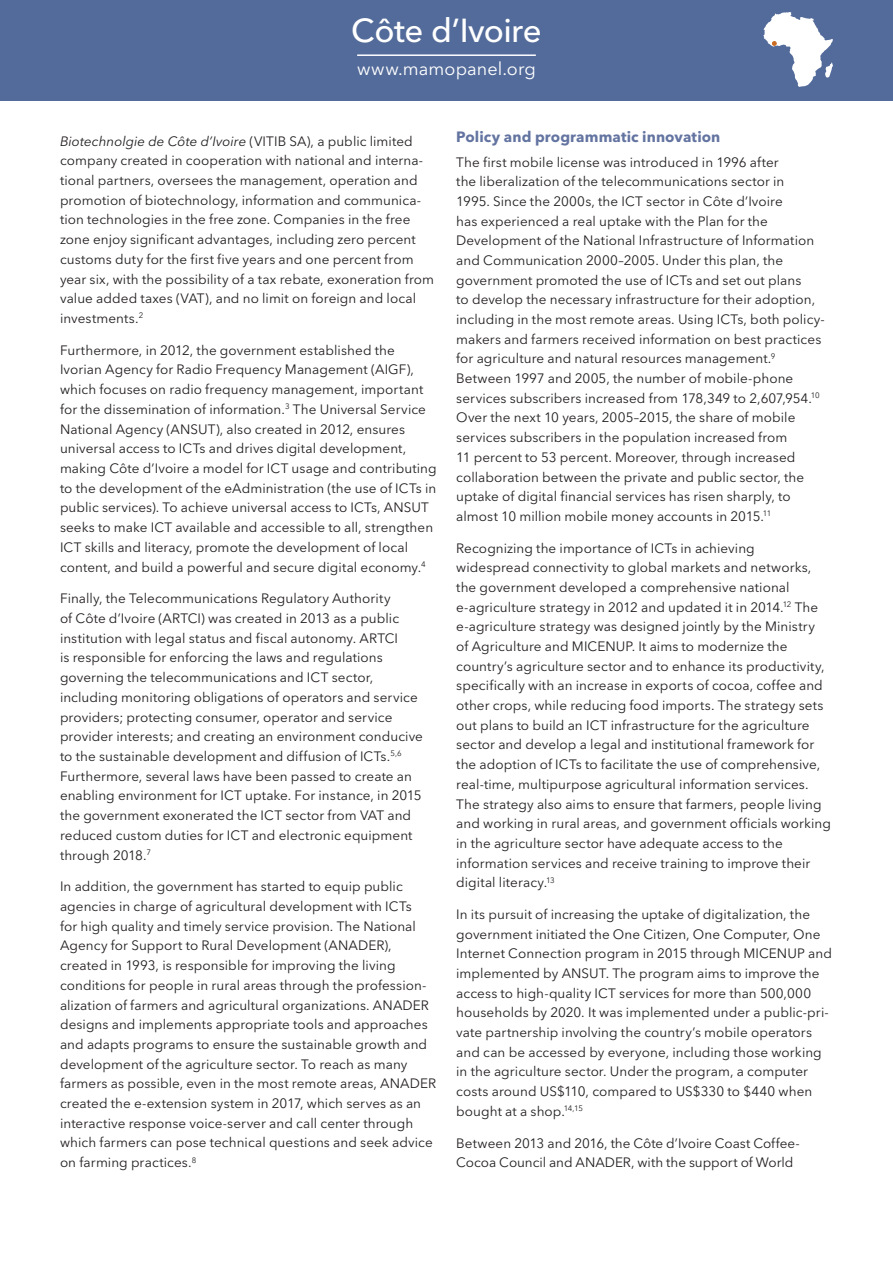
<style>
.page{position:relative;width:893px;height:1263px;background:#fff}
.page>*{position:absolute;margin:0;border:0;box-sizing:border-box;transform-origin:0 0}
.t1{font:500 33px "Avenir Next LT Pro";letter-spacing:-.015em;color:#fff}
.t2{font:18px "Avenir Next LT Pro";letter-spacing:.005em;color:#fff}
.t3{font:700 14.85px "Avenir Next LT Pro";letter-spacing:.005em;color:#6374a1}
.t4{font:13.5px/19.6px "Avenir Next LT Pro";letter-spacing:.005em;color:#231f20}
.s1{font-style:italic}
</style>
<div class="page">
<div style="left:0;top:0;width:893px;height:100px;background:#536b9a"></div>
<hr style="left:357px;top:54px;width:179px;height:2px;background:#fff">
<svg style="left:763px;top:12px;width:70px;height:75px"></svg>
<h1 class="t1" style="left:351px;top:11px;width:192px">Côte d’Ivoire</h1>
<h2 class="t2" style="left:357px;top:58px;width:180px">www.mamopanel.org</h2>
<p class="t4" style="left:60px;top:131px;width:376px"><span class="s1">Biotechnolgie de Côte d’Ivoire</span> (VITIB SA), a public limited company created in cooperation with national and interna&shy;tional partners, oversees the management, operation and promotion of biotechnology, information and communica&shy;tion technologies in the free zone. Companies in the free zone enjoy significant advantages, including zero percent customs duty for the first five years and one percent from year six, with the possibility of a tax rebate, exoneration from value added taxes (VAT), and no limit on foreign and local investments.<sup>2</sup></p>
<p class="t4" style="left:60px;top:340px;width:378px">Furthermore, in 2012, the government established the Ivorian Agency for Radio Frequency Management (AIGF), which focuses on radio frequency management, important for the dissemination of information.<sup>3</sup> The Universal Service National Agency (ANSUT), also created in 2012, ensures universal access to ICTs and drives digital development, making Côte d’Ivoire a model for ICT usage and contributing to the development of the eAdministration (the use of ICTs in public services). To achieve universal access to ICTs, ANSUT seeks to make ICT available and accessible to all, strengthen ICT skills and literacy, promote the development of local content, and build a powerful and secure digital economy.<sup>4</sup></p>
<p class="t4" style="left:60px;top:589px;width:364px">Finally, the Telecommunications Regulatory Authority<br>of Côte d’Ivoire (ARTCI) was created in 2013 as a public institution with legal status and fiscal autonomy. ARTCI<br>is responsible for enforcing the laws and regulations governing the telecommunications and ICT sector, including monitoring obligations of operators and service providers; protecting consumer, operator and service provider interests; and creating an environment conducive to the sustainable development and diffusion of ICTs.<sup>5,6<br></sup>Furthermore, several laws have been passed to create an enabling environment for ICT uptake. For instance, in 2015 the government exonerated the ICT sector from VAT and reduced custom duties for ICT and electronic equipment through 2018.<sup>7</sup></p>
<p class="t4" style="left:60px;top:877px;width:378px">In addition, the government has started to equip public agencies in charge of agricultural development with ICTs<br>for high quality and timely service provision. The National Agency for Support to Rural Development (ANADER), created in 1993, is responsible for improving the living conditions for people in rural areas through the profession&shy;alization of farmers and agricultural organizations. ANADER designs and implements appropriate tools and approaches and adapts programs to ensure the sustainable growth and development of the agriculture sector. To reach as many farmers as possible, even in the most remote areas, ANADER created the e-extension system in 2017, which serves as an interactive response voice-server and call center through which farmers can pose technical questions and seek advice on farming practices.<sup>8</sup></p>
<p class="t3" style="left:456px;top:128px;width:266px">Policy and programmatic innovation</p>
<p class="t4" style="left:456px;top:152px;width:370px">The first mobile license was introduced in 1996 after<br>the liberalization of the telecommunications sector in<br>1995. Since the 2000s, the ICT sector in Côte d’Ivoire<br>has experienced a real uptake with the Plan for the Development of the National Infrastructure of Information and Communication 2000–2005. Under this plan, the government promoted the use of ICTs and set out plans<br>to develop the necessary infrastructure for their adoption, including in the most remote areas. Using ICTs, both policy&shy;makers and farmers received information on best practices for agriculture and natural resources management.<sup>9<br></sup>Between 1997 and 2005, the number of mobile-phone services subscribers increased from 178,349 to 2,607,954.<sup>10<br></sup>Over the next 10 years, 2005–2015, the share of mobile services subscribers in the population increased from<br>11 percent to 53 percent. Moreover, through increased collaboration between the private and public sector, the uptake of digital financial services has risen sharply, to almost 10 million mobile money accounts in 2015.<sup>11</sup></p>
<p class="t4" style="left:456px;top:538px;width:376px">Recognizing the importance of ICTs in achieving widespread connectivity to global markets and networks, the government developed a comprehensive national e-agriculture strategy in 2012 and updated it in 2014.<sup>12</sup> The e-agriculture strategy was designed jointly by the Ministry<br>of Agriculture and MICENUP. It aims to modernize the country’s agriculture sector and to enhance its productivity, specifically with an increase in exports of cocoa, coffee and other crops, while reducing food imports. The strategy sets out plans to build an ICT infrastructure for the agriculture sector and develop a legal and institutional framework for the adoption of ICTs to facilitate the use of comprehensive, real-time, multipurpose agricultural information services.<br>The strategy also aims to ensure that farmers, people living and working in rural areas, and government officials working in the agriculture sector have adequate access to the information services and receive training to improve their digital literacy.<sup>13</sup></p>
<p class="t4" style="left:456px;top:904px;width:377px">In its pursuit of increasing the uptake of digitalization, the government initiated the One Citizen, One Computer, One Internet Connection program in 2015 through MICENUP and implemented by ANSUT. The program aims to improve the access to high-quality ICT services for more than 500,000 households by 2020. It was implemented under a public-pri&shy;vate partnership involving the country’s mobile operators and can be accessed by everyone, including those working in the agriculture sector. Under the program, a computer costs around US$110, compared to US$330 to $440 when bought at a shop.<sup>14,15</sup></p>
<p class="t4" style="left:456px;top:1133px;width:345px">Between 2013 and 2016, the Côte d’Ivoire Coast Coffee-<br>Cocoa Council and ANADER, with the support of World</p>
</div>
